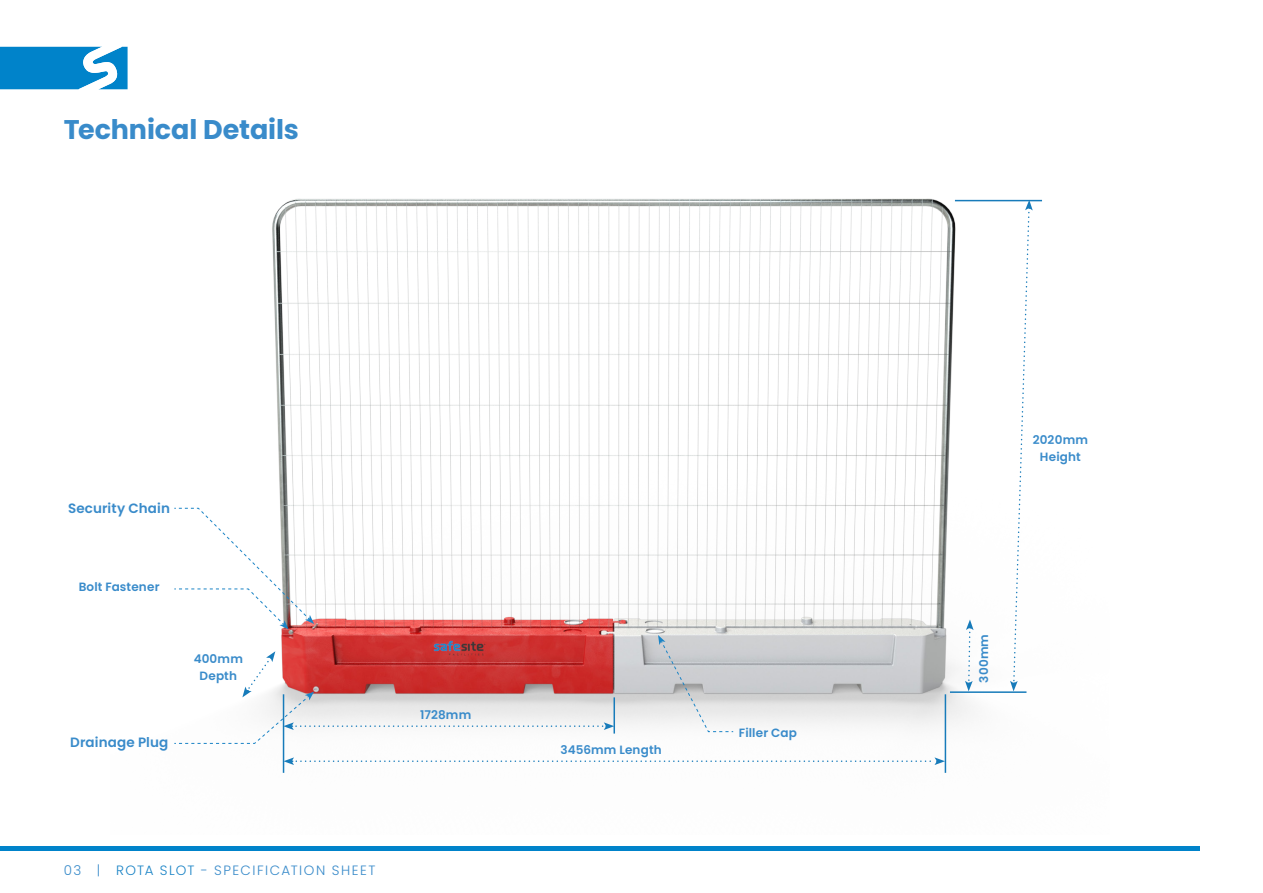
<style>
.page{position:relative;width:1263px;height:893px;background:#fff}
.page>*{position:absolute;margin:0;border:0;box-sizing:border-box;transform-origin:0 0}
.t1{font:700 27px "Poppins";letter-spacing:-.005em;color:#398bca}
.t2{font:300 13.5px "Poppins";letter-spacing:.105em;color:#398bca}
.Arrow_Text{font:600 13.5px "Poppins";letter-spacing:.01em;color:#398bca}
.Arrow_Text-2{font:600 12px "Poppins";letter-spacing:.015em;color:#398bca}
.s1{color:#1b84c6}
</style>
<div class="page">
<hr style="left:0;top:846px;width:1199px;height:4px;background:#0083ca">
<svg style="left:0;top:47px;width:128px;height:42px;background:#2896d2"></svg>
<img style="left:272px;top:198px;width:770px;height:575px">
<svg style="left:284px;top:757px;width:661px;height:8px"></svg>
<hr style="left:283px;top:694px;width:1px;height:79px;background:#177bba">
<hr style="left:945px;top:694px;width:1px;height:79px;background:#177bba">
<hr style="left:955px;top:200px;width:87px;height:1px;background:#177bba">
<hr style="left:950px;top:691px;width:76px;height:2px;background:#177bba">
<svg style="left:1010px;top:201px;width:23px;height:490px"></svg>
<svg style="left:965px;top:619px;width:8px;height:72px"></svg>
<hr style="left:613px;top:697px;width:2px;height:37px;background:#177bba">
<svg style="left:174px;top:651px;width:440px;height:93px"></svg>
<svg style="left:174px;top:507px;width:140px;height:122px"></svg>
<svg style="left:658px;top:635px;width:76px;height:97px;background:#d2d4d7"></svg>
<p class="t1" style="left:64px;top:114px;width:237px">Technical Details</p>
<p class="Arrow_Text" style="left:68px;top:500px;width:103px">Security Chain</p>
<p class="Arrow_Text-2" style="left:79px;top:580px;width:82px">Bolt Fastener</p>
<p class="Arrow_Text" style="left:70px;top:734px;width:100px">Drainage Plug</p>
<p class="Arrow_Text-2" style="left:194px;top:651px;width:51px">400mm</p>
<p class="Arrow_Text-2" style="left:200px;top:669px;width:39px">Depth</p>
<p class="t2" style="left:64px;top:862px;width:313px">03 | <span class="s1">ROTA SLOT</span> - SPECIFICATION SHEET</p>
<p class="Arrow_Text-2" style="left:420px;top:708px;width:53px">1728mm</p>
<p class="Arrow_Text-2" style="left:561px;top:743px;width:103px">3456mm Length</p>
<p class="Arrow_Text-2" style="left:739px;top:726px;width:60px">Filler Cap</p>
<p class="Arrow_Text-2" style="left:1033px;top:433px;width:57px">2020mm</p>
<p class="Arrow_Text-2" style="left:1040px;top:450px;width:42px">Height</p>
<p class="Arrow_Text-2" style="left:977px;top:683px;width:50px;rotate:-90deg">300mm</p>
</div>
